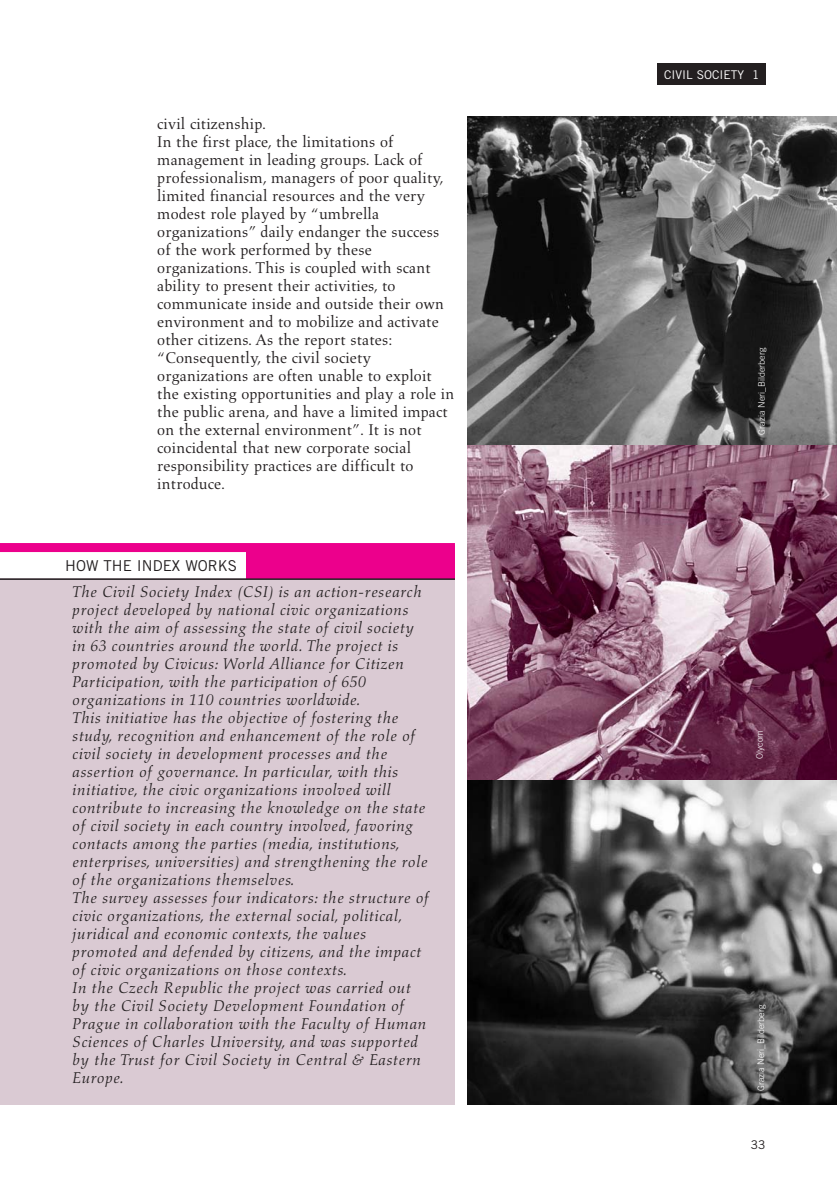
<style>
.page{position:relative;width:837px;height:1190px;background:#fff}
.page>*{position:absolute;margin:0;border:0;box-sizing:border-box;transform-origin:0 0}
.t1{font:italic 15.9px/18px "Aldus";letter-spacing:.015em;color:#231f20}
.t2{font:15.9px/18px "Aldus";letter-spacing:.01em;color:#231f20}
.t3{font:15px "Trade Gothic";color:#231f20}
.t4{font:12px "Trade Gothic";color:#fff}
.t5{font:12px "Trade Gothic";color:#231f20}
.t6{font:300 9px "Trade Gothic";color:#fff}
</style>
<div class="page">
<div style="left:0;top:578px;width:455px;height:526px;background:#dacad3"></div>
<div style="left:657px;top:64px;width:109px;height:21px;background:#231f20"></div>
<img style="left:468px;top:117px;width:369px;height:662px">
<svg style="left:468px;top:779px;width:369px;height:325px;background:#585858"></svg>
<div style="left:0;top:543px;width:455px;height:9px;background:#ec008c"></div>
<div style="left:247px;top:546px;width:208px;height:33px;background:#ec008c"></div>
<hr style="left:0;top:578px;width:455px;height:2px;background:#231f20">
<p class="t2" style="left:157px;top:115px;width:299px">civil citizenship.<br>In the first place, the limitations of management in leading groups. Lack of professionalism, managers of poor quality, limited financial resources and the very modest role played by “umbrella organizations” daily endanger the success of the work performed by these organizations. This is coupled with scant ability to present their activities, to communicate inside and outside their own environment and to mobilize and activate other citizens. As the report states: “Consequently, the civil society organizations are often unable to exploit the existing opportunities and play a role in the public arena, and have a limited impact on the external environment”. It is not coincidental that new corporate social responsibility practices are difficult to introduce.</p>
<p class="t3" style="left:65px;top:560px;width:173px">HOW THE INDEX WORKS</p>
<p class="t1" style="left:72px;top:583px;width:358px">The Civil Society Index (CSI) is an action-research project developed by national civic organizations with the aim of assessing the state of civil society in 63 countries around the world. The project is promoted by Civicus: World Alliance for Citizen Participation, with the participation of 650 organizations in 110 countries worldwide.<br>This initiative has the objective of fostering the study, recognition and enhancement of the role of civil society in development processes and the assertion of governance. In particular, with this initiative, the civic organizations involved will contribute to increasing the knowledge on the state of civil society in each country involved, favoring contacts among the parties (media, institutions, enterprises, universities) and strengthening the role of the organizations themselves.<br>The survey assesses four indicators: the structure of civic organizations, the external social, political, juridical and economic contexts, the values promoted and defended by citizens, and the impact of civic organizations on those contexts.<br>In the Czech Republic the project was carried out by the Civil Society Development Foundation of Prague in collaboration with the Faculty of Human Sciences of Charles University, and was supported by the Trust for Civil Society in Central &amp; Eastern Europe.</p>
<p class="t4" style="left:664px;top:70px;width:97px">CIVIL SOCIETY 1</p>
<p class="t6" style="left:758px;top:435px;width:88px;rotate:-90deg">Grazia Neri_Bilderberg</p>
<p class="t6" style="left:756px;top:759px;width:30px;rotate:-90deg">Olycom</p>
<p class="t6" style="left:758px;top:1091px;width:88px;rotate:-90deg">Grazia Neri_Bilderberg</p>
<p class="t5" style="left:751px;top:1140px;width:16px">33</p>
</div>
